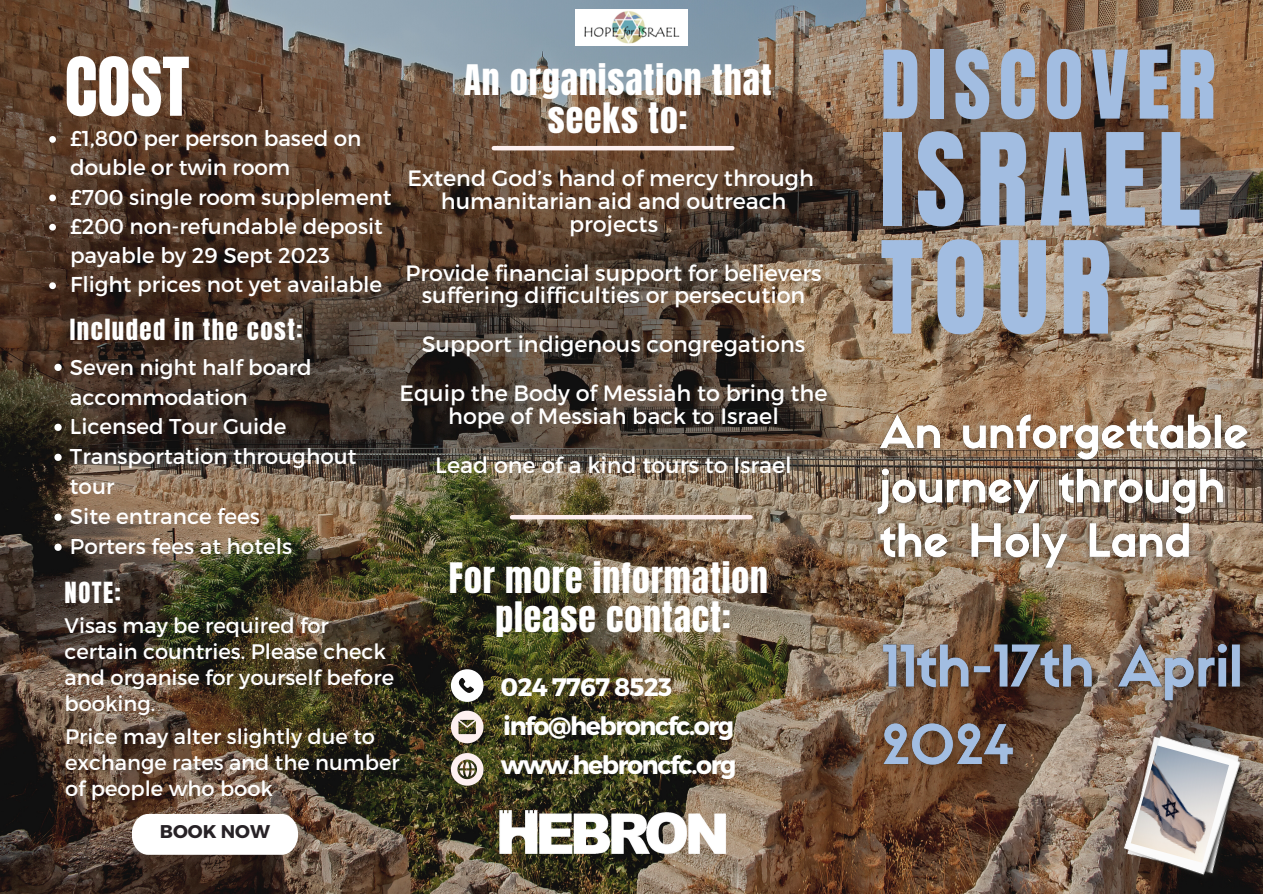
<style>
.page{position:relative;width:1263px;height:894px;background:#fff}
.page>*{position:absolute;margin:0;border:0;box-sizing:border-box;transform-origin:0 0}
.t1{font:108.75px/108px "Anton";letter-spacing:.095em;color:#a2bde1}
.t2{font:80.25px "Anton";letter-spacing:.095em;color:#a2bde1}
.t3{font:68.7px "Anton";color:#fff}
.t4{font:35.7px/38.5px "Anton";letter-spacing:.025em;color:#fff;text-align:center}
.t5{font:700 25.2px/39px "Montserrat";letter-spacing:-.055em;color:#fff}
.t6{font:24.75px "Anton";letter-spacing:.06em;color:#fff}
.t7{font:22.2px/22.8px "Montserrat";color:#fff;text-align:center}
.t8{font:21.45px/30px "Montserrat";color:#fff}
.t9{font:21px/26.1px "Montserrat";color:#fff}
.t10{font:700 18.45px "Montserrat";color:#272226}
</style>
<div class="page">
<img style="left:0;top:0;width:1263px;height:892px">
<svg style="left:132px;top:813px;width:166px;height:41px"></svg>
<img style="left:576px;top:10px;width:111px;height:36px">
<svg style="left:54px;top:363px;width:8px;height:8px"></svg>
<svg style="left:54px;top:423px;width:8px;height:8px"></svg>
<svg style="left:54px;top:453px;width:8px;height:8px"></svg>
<svg style="left:54px;top:513px;width:8px;height:7px"></svg>
<svg style="left:54px;top:543px;width:8px;height:7px"></svg>
<svg style="left:451px;top:752px;width:32px;height:33px"></svg>
<svg style="left:451px;top:710px;width:32px;height:33px"></svg>
<svg style="left:451px;top:669px;width:32px;height:32px"></svg>
<hr style="left:494px;top:146px;width:238px;height:4px;background:#fdf0f0">
<hr style="left:512px;top:515px;width:238px;height:4px;background:#fdf0f0">
<img style="left:497px;top:807px;width:232px;height:48px">
<img style="left:865px;top:403px;width:396px;height:179px">
<img style="left:867px;top:629px;width:395px;height:164px">
<svg style="left:49px;top:136px;width:7px;height:7px"></svg>
<svg style="left:49px;top:194px;width:7px;height:7px"></svg>
<svg style="left:49px;top:224px;width:7px;height:6px"></svg>
<svg style="left:49px;top:282px;width:7px;height:7px"></svg>
<img style="left:1103px;top:718px;width:160px;height:175px">
<img style="left:1131px;top:745px;width:98px;height:117px">
<h3 class="t3" style="left:65px;top:38px;width:126px">COST</h3>
<p class="t8" style="left:70px;top:123px;width:323px;line-height:29.2px">£1,800 per person based on double or twin room<br>£700 single room supplement £200 non-refundable deposit payable by 29 Sept 2023<br>Flight prices not yet available</p>
<p class="t6" style="left:70px;top:312px;width:234px">Included in the cost:</p>
<p class="t8" style="left:70px;top:351px;width:288px">Seven night half board accommodation<br>Licensed Tour Guide<br>Transportation throughout tour<br>Site entrance fees<br>Porters fees at hotels</p>
<h3 class="t4" style="left:464px;top:61px;width:310px">An organisation that seeks to:</h3>
<p class="t7" style="left:407px;top:166px;width:408px">Extend God’s hand of mercy through humanitarian aid and outreach projects</p>
<p class="t7" style="left:405px;top:260px;width:418px">Provide financial support for believers suffering difficulties or persecution</p>
<p class="t7" style="left:400px;top:319px;width:429px;line-height:48.8px">Support indigenous congregations<br>Equip the Body of Messiah to bring the</p>
<p class="t7" style="left:435px;top:390px;width:358px;line-height:48.8px">hope of Messiah back to Israel<br>Lead one of a kind tours to Israel</p>
<p class="t6" style="left:65px;top:575px;width:58px">NOTE:</p>
<p class="t9" style="left:65px;top:611px;width:331px">Visas may be required for certain countries. Please check and organise for yourself before booking.</p>
<p class="t9" style="left:65px;top:722px;width:336px">Price may alter slightly due to exchange rates and the number of people who book</p>
<p class="t10" style="left:160px;top:819px;width:112px">BOOK NOW</p>
<h3 class="t4" style="left:449px;top:559px;width:320px">For more information please contact:</h3>
<p class="t5" style="left:501px;top:665px;width:237px">024 7767 8523 info@hebroncfc.org www.hebroncfc.org</p>
<h2 class="t2" style="left:880px;top:27px;width:337px">DISCOVER</h2>
<h1 class="t1" style="left:880px;top:127px;width:322px">ISRAEL<br>TOUR</h1>
</div>
